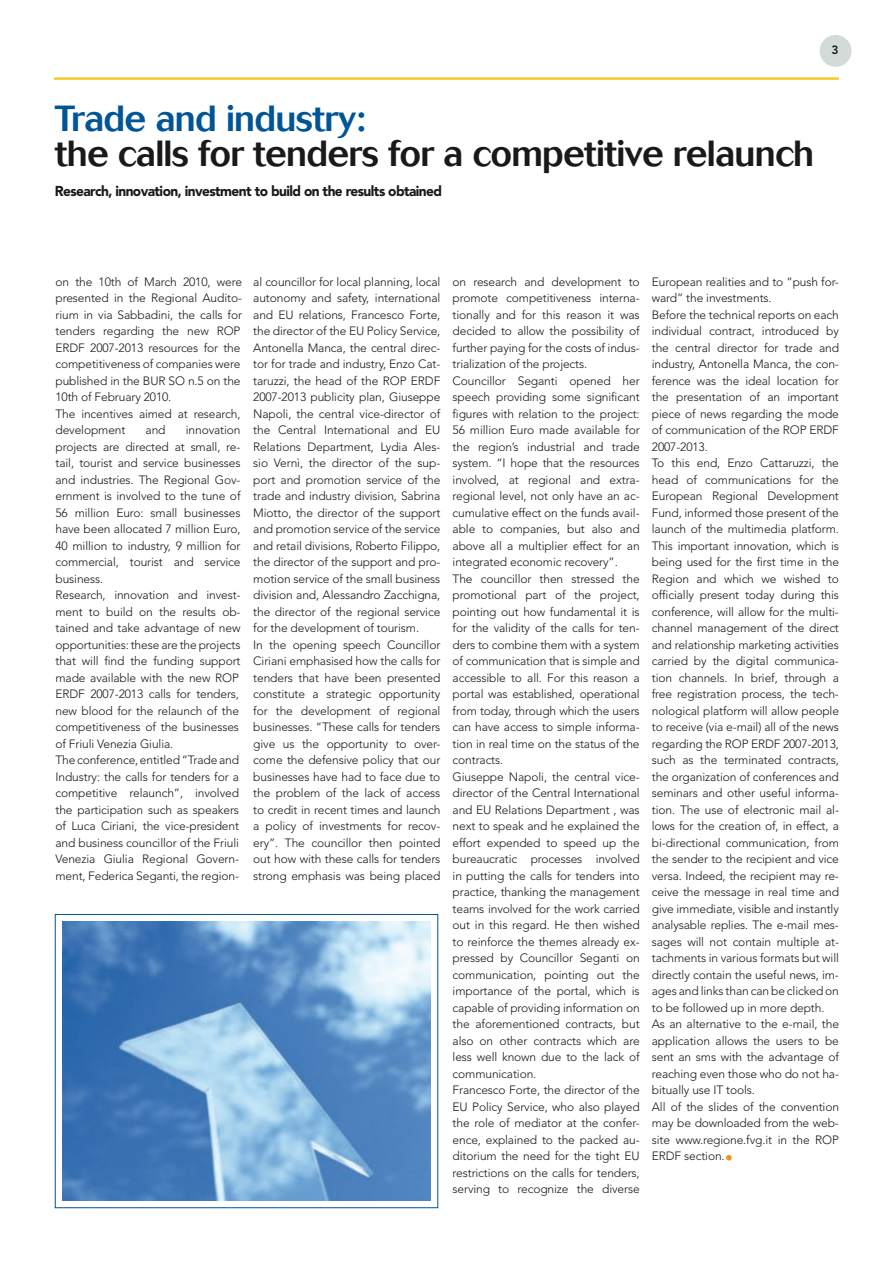
<style>
.page{position:relative;width:893px;height:1263px;background:#fff}
.page>*{position:absolute;margin:0;border:0;box-sizing:border-box;transform-origin:0 0}
.t1{font:500 36px "Cosmos";letter-spacing:-.02em;color:#1a181b}
.t2{font:500 36px "Cosmos";letter-spacing:-.02em;color:#005596}
.t3{font:900 14.25px "Avenir";letter-spacing:-.04em;color:#1a181b;scale:.96 1}
.t4{font:300 12px/16.5px "Avenir";letter-spacing:-.01em;color:#1a181b}
.t5{font:800 12px "Avenir";color:#1a181b}
</style>
<div class="page">
<div style="left:820px;top:35px;width:31px;height:32px;background:#d3dbd8;border-radius:50%"></div>
<hr style="left:54px;top:77px;width:785px;height:3px;background:#fac411">
<div style="left:55px;top:914px;width:383px;height:294px;background:#fff;border:1px solid #044f91"></div>
<img style="left:63px;top:922px;width:368px;height:278px">
<svg style="left:726px;top:1155px;width:6px;height:5px"></svg>
<p class="t5" style="left:831px;top:43px;width:9px">3</p>
<h1 class="t2" style="left:55px;top:98px;width:313px">Trade and industry:</h1>
<h1 class="t1" style="left:55px;top:132px;width:761px">the calls for tenders for a competitive relaunch</h1>
<p class="t3" style="left:55px;top:182px;width:405px">Research, innovation, investment to build on the results obtained</p>
<p class="t4" style="left:55px;top:273px;width:188px">on the 10th of March 2010, were presented in the Regional Audito&shy;rium in via Sabbadini, the calls for tenders regarding the new ROP<br>ERDF 2007-2013 resources for the competitiveness of companies were published in the BUR SO n.5 on the<br>10th of February 2010.<br>The incentives aimed at research, development</p>
<p class="t4" style="left:146px;top:422px;width:21px">and</p>
<p class="t4" style="left:55px;top:422px;width:187px;text-indent:130px">innovation projects are directed at small, re&shy;tail, tourist and service businesses and industries. The Regional Gov&shy;ernment is involved to the tune of<br>56 million Euro: small businesses have been allocated 7 million Euro,<br>40 million to industry, 9 million for commercial, tourist and service business.<br>Research, innovation and invest&shy;ment to build on the results ob&shy;tained and take advantage of new opportunities: these are the projects that will find the funding support made available with the new ROP<br>ERDF 2007-2013 calls for tenders, new blood for the relaunch of the competitiveness of the businesses of Friuli Venezia Giulia.<br>The conference, entitled “Trade and<br>Industry: the calls for tenders for a competitive relaunch”, involved the participation such as speakers of Luca Ciriani, the vice-president and business councillor of the Friuli<br>Venezia Giulia Regional Govern&shy;ment, Federica Seganti, the region-</p>
<p class="t4" style="left:253px;top:273px;width:189px">al councillor for local planning, local autonomy and safety, international and EU relations, Francesco Forte, the director of the EU Policy Service, Antonella Manca, the central direc&shy;tor for trade and industry, Enzo Cat&shy;taruzzi, the head of the ROP ERDF 2007-2013 publicity plan, Giuseppe Napoli, the central vice-director of the Central International and EU Relations Department, Lydia Ales&shy;sio Vernì, the director of the sup&shy;port and promotion service of the trade and industry division, Sabrina Miotto, the director of the support and promotion service of the service and retail divisions, Roberto Filippo, the director of the support and pro&shy;motion service of the small business division and, Alessandro Zacchigna, the director of the regional service for the development of tourism.<br>In the opening speech Councillor Ciriani emphasised how the calls for tenders that have been presented constitute a strategic opportunity for the development of regional businesses. “These calls for tenders give us the opportunity to over&shy;come the defensive policy that our businesses have had to face due to the problem of the lack of access to credit in recent times and launch a policy of investments for recov&shy;ery”. The councillor then pointed out how with these calls for tenders strong emphasis was being placed</p>
<p class="t4" style="left:453px;top:273px;width:189px">on research and development to promote competitiveness interna&shy;tionally and for this reason it was decided to allow the possibility of further paying for the costs of indus&shy;trialization of the projects.<br>Councillor Seganti opened her speech providing some significant figures with relation to the project:<br>56 million Euro made available for the region’s industrial and trade system. “I hope that the resources involved, at regional and extra&shy;regional level, not only have an ac&shy;cumulative effect on the funds avail&shy;able to companies, but also and above all a multiplier effect for an integrated economic recovery”.<br>The councillor then stressed the promotional part of the project, pointing out how fundamental it is for the validity of the calls for ten&shy;ders to combine them with a system of communication that is simple and accessible to all. For this reason a portal was established, operational from today, through which the users can have access to simple informa&shy;tion in real time on the status of the contracts.<br>Giuseppe Napoli, the central vice&shy;director of the Central International and EU Relations Department , was next to speak and he explained the effort expended to speed up the bureaucratic processes involved in putting the calls for tenders into practice, thanking the management teams involved for the work carried out in this regard. He then wished to reinforce the themes already ex&shy;pressed by Councillor Seganti on communication, pointing out the importance of the portal, which is capable of providing information on the aforementioned contracts, but also on other contracts which are less well known due to the lack of communication.<br>Francesco Forte, the director of the EU Policy Service, who also played the role of mediator at the confer&shy;ence, explained to the packed au&shy;ditorium the need for the tight EU restrictions on the calls for tenders, serving to recognize the diverse</p>
<p class="t4" style="left:652px;top:273px;width:189px">European realities and to “push for&shy;ward” the investments.<br>Before the technical reports on each individual contract, introduced by the central director for trade and industry, Antonella Manca, the con&shy;ference was the ideal location for the presentation of an important piece of news regarding the mode of communication of the ROP ERDF 2007-2013.<br>To this end, Enzo Cattaruzzi, the head of communications for the European Regional Development Fund, informed those present of the launch of the multimedia platform.<br>This important innovation, which is being used for the first time in the Region and which we wished to officially present today during this conference, will allow for the multi&shy;channel management of the direct and relationship marketing activities carried by the digital communica&shy;tion channels. In brief, through a free registration process, the tech&shy;nological platform will allow people to receive (via e-mail) all of the news regarding the ROP ERDF 2007-2013, such as the terminated contracts, the organization of conferences and seminars and other useful informa&shy;tion. The use of electronic mail al&shy;lows for the creation of, in effect, a bi-directional communication, from the sender to the recipient and vice versa. Indeed, the recipient may re&shy;ceive the message in real time and give immediate, visible and instantly analysable replies. The e-mail mes&shy;sages will not contain multiple at&shy;tachments in various formats but will directly contain the useful news, im&shy;ages and links than can be clicked on to be followed up in more depth.<br>As an alternative to the e-mail, the application allows the users to be sent an sms with the advantage of reaching even those who do not ha&shy;bitually use IT tools.<br>All of the slides of the convention may be downloaded from the web&shy;site www.regione.fvg.it in the ROP ERDF section.</p>
</div>
